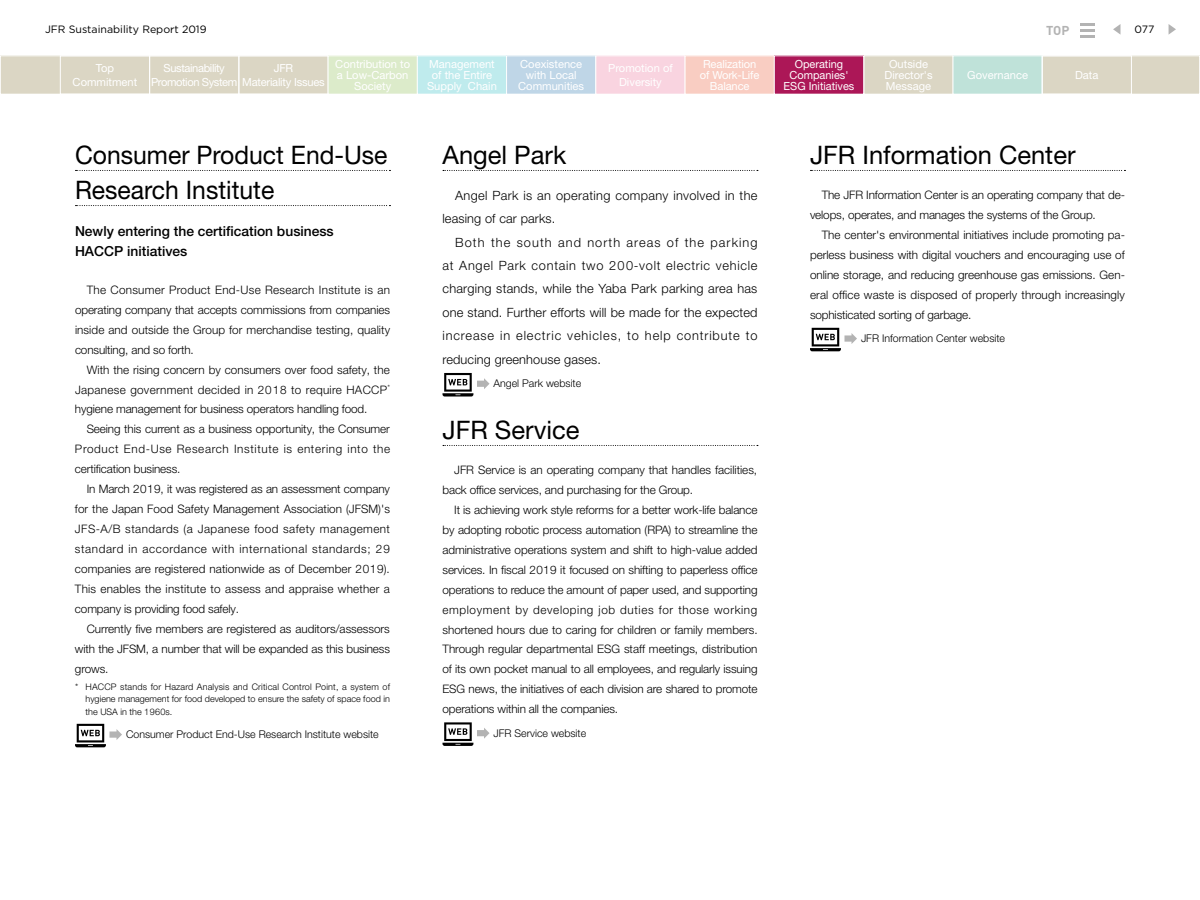
<style>
.page{position:relative;width:1200px;height:900px;background:#fff}
.page>*{position:absolute;margin:0;border:0;box-sizing:border-box;transform-origin:0 0}
.t1{font:25.5px/35.1px "Helvetica Neue LT Pro";color:#000}
.t2{font:500 13.8px/20px "Helvetica Neue LT Pro";color:#000}
.t3{font:300 12.75px/23.4px "Helvetica Neue LT Pro";letter-spacing:.025em;color:#000}
.t4{font:300 12.75px "Helvetica Neue LT Pro";letter-spacing:.055em;color:#000}
.t5{font:300 12.75px "Helvetica Neue LT Pro";letter-spacing:.07em;color:#000}
.t6{font:300 12.75px "Helvetica Neue LT Pro";letter-spacing:.085em;color:#000}
.t7{font:700 12.75px "DIN";color:#b3b3b3}
.t8{font:300 11.7px/20px "Helvetica Neue LT Pro";color:#000;text-align:justify}
.t9{font:11.1px/11.1px "Helvetica Neue LT Pro";color:#fff;text-align:center}
.t10{font:11.1px/13.8px "Helvetica Neue LT Pro";letter-spacing:-.035em;color:#fff}
.t11{font:300 10.65px "Helvetica Neue LT Pro";color:#000}
.t12{font:10.65px "Gotham";color:#000}
.t13{font:300 9px/12.8px "Helvetica Neue LT Pro";color:#000}
.t14{font:300 7.5px "Helvetica Neue LT Pro";color:#000}
</style>
<div class="page">
<svg style="left:443px;top:170px;width:315px;height:1px"></svg>
<svg style="left:443px;top:445px;width:315px;height:1px"></svg>
<svg style="left:442px;top:373px;width:48px;height:24px"></svg>
<svg style="left:810px;top:328px;width:47px;height:23px"></svg>
<svg style="left:442px;top:722px;width:48px;height:24px"></svg>
<svg style="left:75px;top:724px;width:47px;height:23px"></svg>
<svg style="left:76px;top:170px;width:314px;height:1px"></svg>
<svg style="left:76px;top:205px;width:314px;height:1px"></svg>
<svg style="left:811px;top:170px;width:314px;height:1px"></svg>
<svg style="left:1169px;top:24px;width:7px;height:10px"></svg>
<svg style="left:1113px;top:24px;width:7px;height:10px"></svg>
<div style="left:0;top:56px;width:1200px;height:38px;background:#dbd6c4"></div>
<div style="left:60px;top:55px;width:90px;height:39px;border:1px solid #fff"></div>
<div style="left:149px;top:55px;width:90px;height:39px;border:1px solid #fff"></div>
<div style="left:239px;top:55px;width:90px;height:39px;border:1px solid #fff"></div>
<div style="left:328px;top:56px;width:89px;height:38px;background:#dcebca"></div>
<div style="left:328px;top:55px;width:90px;height:39px;border:1px solid #fff"></div>
<div style="left:417px;top:56px;width:90px;height:38px;background:#bfebed"></div>
<div style="left:417px;top:55px;width:90px;height:39px;border:1px solid #fff"></div>
<div style="left:507px;top:56px;width:89px;height:38px;background:#bfd6e7"></div>
<div style="left:506px;top:55px;width:90px;height:39px;border:1px solid #fff"></div>
<div style="left:596px;top:56px;width:89px;height:38px;background:#f9d4e0"></div>
<div style="left:596px;top:55px;width:90px;height:39px;border:1px solid #fff"></div>
<div style="left:685px;top:56px;width:89px;height:38px;background:#f9cdc2"></div>
<div style="left:685px;top:55px;width:90px;height:39px;border:1px solid #fff"></div>
<div style="left:864px;top:55px;width:90px;height:39px;border:1px solid #fff"></div>
<div style="left:953px;top:56px;width:89px;height:38px;background:#bfe2d9"></div>
<div style="left:953px;top:55px;width:90px;height:39px;border:1px solid #fff"></div>
<div style="left:774px;top:56px;width:90px;height:38px;background:#ac1757"></div>
<div style="left:774px;top:55px;width:90px;height:39px;border:1px solid #fff"></div>
<div style="left:1042px;top:55px;width:90px;height:39px;border:1px solid #fff"></div>
<hr style="left:1080px;top:23px;width:15px;height:3px;background:#b3b3b3">
<hr style="left:1080px;top:29px;width:15px;height:3px;background:#b3b3b3">
<hr style="left:1080px;top:35px;width:15px;height:3px;background:#b3b3b3">
<p class="t12" style="left:45px;top:22px;width:163px">JFR Sustainability Report 2019</p>
<p class="t9" style="left:73px;top:61px;width:66px;line-height:13.8px">Top<br>Commitment</p>
<p class="t10" style="left:151px;top:61px;width:175px;text-indent:13px">Sustainability<br>Promotion System Materiality Issues</p>
<p class="t9" style="left:274px;top:62px;width:21px">JFR</p>
<p class="t9" style="left:335px;top:58px;width:76px">Contribution to a Low-Carbon<br>Society</p>
<p class="t9" style="left:429px;top:58px;width:67px">Management</p>
<p class="t9" style="left:432px;top:69px;width:62px">of the Entire</p>
<p class="t9" style="left:468px;top:80px;width:30px">Chain</p>
<p class="t9" style="left:427px;top:80px;width:36px">Supply</p>
<p class="t7" style="left:1046px;top:22px;width:25px">TOP</p>
<p class="t9" style="left:518px;top:58px;width:67px">Coexistence with Local<br>Communities</p>
<p class="t9" style="left:608px;top:61px;width:66px;line-height:13.8px">Promotion of<br>Diversity</p>
<p class="t9" style="left:700px;top:58px;width:61px">Realization of Work-Life<br>Balance</p>
<p class="t9" style="left:884px;top:58px;width:50px">Outside<br>Director s'<br>Message</p>
<p class="t9" style="left:967px;top:69px;width:62px">Governance</p>
<p class="t9" style="left:784px;top:58px;width:72px">Operating<br>Companies'<br>ESG Initiatives</p>
<p class="t9" style="left:1075px;top:69px;width:25px">Data</p>
<p class="t12" style="left:1135px;top:22px;width:21px">077</p>
<h1 class="t1" style="left:75px;top:137px;width:314px">Consumer Product End-Use<br>Research Institute</h1>
<h1 class="t1" style="left:810px;top:137px;width:267px">JFR Information Center</h1>
<h1 class="t1" style="left:442px;top:137px;width:125px">Angel Park</h1>
<p class="t8" style="left:822px;top:185px;width:305px">The JFR Information Center is an operating company that de-</p>
<p class="t3" style="left:455px;top:183px;width:304px">Angel Park is an operating company involved in the</p>
<p class="t3" style="left:442px;top:207px;width:114px">leasing of car parks.</p>
<p class="t6" style="left:711px;top:234px;width:48px">parking</p>
<p class="t8" style="left:810px;top:205px;width:287px">velops, operates, and manages the systems of the Group.</p>
<p class="t2" style="left:75px;top:221px;width:260px">Newly entering the certification business<br>HACCP initiatives</p>
<p class="t8" style="left:75px;top:280px;width:317px;text-indent:12px">The Consumer Product End-Use Research Institute is an operating company that accepts commissions from companies inside and outside the Group for merchandise testing, quality consulting, and so forth.</p>
<p class="t8" style="left:87px;top:359px;width:305px">With the rising concern by consumers over food safety, the</p>
<p class="t14" style="left:387px;top:383px;width:4px">*</p>
<p class="t8" style="left:75px;top:379px;width:314px">Japanese government decided in 2018 to require HACCP hygiene management for business operators handling food.</p>
<p class="t8" style="left:75px;top:419px;width:317px;text-indent:12px">Seeing this current as a business opportunity, the Consumer Product End-Use Research Institute is entering into the certification business.</p>
<p class="t8" style="left:75px;top:479px;width:317px;text-indent:12px">In March 2019, it was registered as an assessment company for the Japan Food Safety Management Association (JFSM s) ' JFS A- B/ standards (a Japanese food safety management standard in accordance with international standards; 29 companies are registered nationwide as of December 2019 .( This enables the institute to assess and appraise whether a company is providing food safely.</p>
<p class="t8" style="left:75px;top:618px;width:317px;text-indent:12px">Currently five members are registered as auditors/assessors with the JFSM a, number that will be expanded as this business grows.</p>
<p class="t13" style="left:86px;top:680px;width:306px">HACCP stands for Hazard Analysis and Critical Control Point a, system of</p>
<p class="t8" style="left:822px;top:225px;width:305px">The center s' environmental initiatives include promoting pa-</p>
<p class="t3" style="left:455px;top:230px;width:31px">Both</p>
<p class="t4" style="left:442px;top:258px;width:317px">at Angel Park contain two 200-volt electric vehicle</p>
<p class="t3" style="left:442px;top:277px;width:316px">charging stands, while the Yaba Park parking area has</p>
<p class="t3" style="left:442px;top:300px;width:317px">one stand. Further efforts will be made for the expected</p>
<p class="t3" style="left:746px;top:324px;width:13px">to</p>
<p class="t3" style="left:491px;top:230px;width:21px">the</p>
<p class="t3" style="left:517px;top:230px;width:36px">south</p>
<p class="t3" style="left:558px;top:230px;width:24px">and</p>
<p class="t3" style="left:587px;top:230px;width:34px">north</p>
<p class="t3" style="left:667px;top:230px;width:13px">of</p>
<p class="t3" style="left:685px;top:230px;width:21px">the</p>
<p class="t3" style="left:627px;top:230px;width:36px">areas</p>
<p class="t8" style="left:810px;top:244px;width:316px">perless business with digital vouchers and encouraging use of</p>
<p class="t8" style="left:810px;top:264px;width:317px">online storage, and reducing greenhouse gas emissions. Gen-</p>
<p class="t8" style="left:810px;top:304px;width:163px">sophisticated sorting of garbage.</p>
<p class="t8" style="left:810px;top:284px;width:316px">eral office waste is disposed of properly through increasingly</p>
<p class="t3" style="left:442px;top:324px;width:160px">increase<br>reducing greenhouse gases.</p>
<p class="t3" style="left:500px;top:324px;width:12px">in</p>
<p class="t5" style="left:516px;top:328px;width:47px">electric</p>
<p class="t5" style="left:567px;top:328px;width:55px">vehicles,</p>
<p class="t3" style="left:645px;top:324px;width:27px">help</p>
<p class="t5" style="left:677px;top:328px;width:65px">contribute</p>
<p class="t3" style="left:627px;top:324px;width:13px">to</p>
<p class="t11" style="left:861px;top:332px;width:146px">JFR Information Center website</p>
<p class="t11" style="left:494px;top:377px;width:89px">Angel Park website</p>
<h1 class="t1" style="left:442px;top:412px;width:138px">JFR Service</h1>
<p class="t8" style="left:442px;top:460px;width:316px;text-indent:12px">JFR Service is an operating company that handles facilities, back office services, and purchasing for the Group.</p>
<p class="t8" style="left:442px;top:500px;width:317px;text-indent:12px">isIt achieving work style reforms for a better work-life balance by adopting robotic process automation (RPA) to streamline the administrative operations system and shift to high-value added services In. fiscal 2019 it focused on shifting to paperless office operations to reduce the amount of paper used, and supporting employment by developing job duties for those working shortened hours due to caring for children or family members.<br>Through regular departmental ESG staff meetings, distribution of its own pocket manual to all employees, and regularly issuing ESG news, the initiatives of each division are shared to promote operations within all the companies.</p>
<p class="t13" style="left:75px;top:680px;width:5px">*</p>
<p class="t13" style="left:86px;top:693px;width:306px">hygiene management for food developed to ensure the safety of space food in the USA in the 1960 .s</p>
<p class="t11" style="left:126px;top:728px;width:254px">Consumer Product End-Use Research Institute website</p>
<p class="t11" style="left:494px;top:726px;width:94px">JFR Service website</p>
</div>
